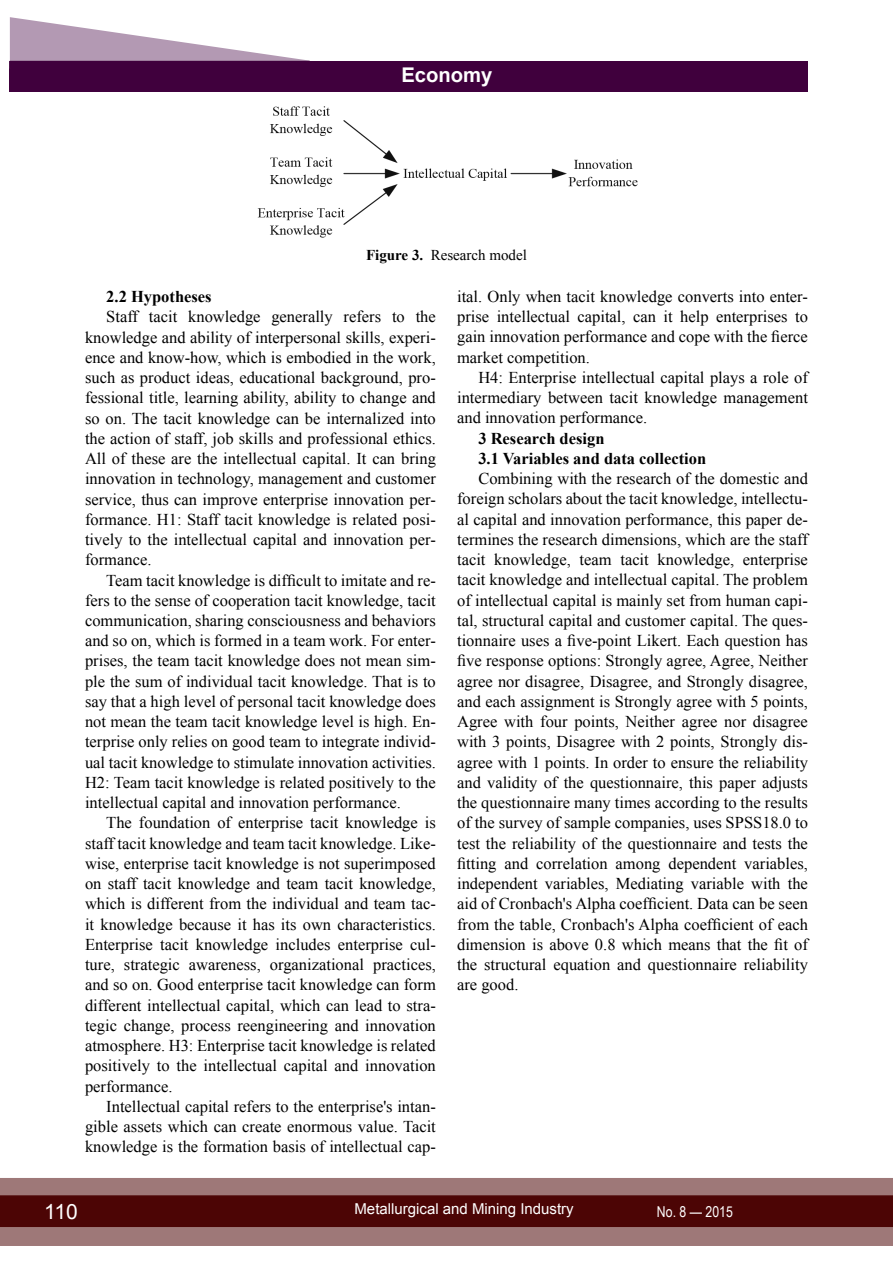
<style>
.page{position:relative;width:893px;height:1263px;background:#fff}
.page>*{position:absolute;margin:0;border:0;box-sizing:border-box;transform-origin:0 0}
.t1{font:21px "Arial";color:#fff}
.t2{font:700 20.25px "Arial";color:#fff}
.t3{font:16.5px/20.2px "Times New Roman";color:#000;text-align:justify}
.t4{font:700 16.5px/20.2px "Times New Roman";color:#000}
.t5{font:15px "Arial";color:#fff}
.t6{font:15px "Times New Roman";color:#000}
.t7{font:15px "Arial Narrow";color:#fff}
.s1{font-weight:700}
</style>
<div class="page">
<div style="left:0;top:1178px;width:893px;height:68px;background:#9e7878"></div>
<div style="left:0;top:1195px;width:893px;height:32px;background:#4c0505;border:2px solid #4c0505"></div>
<div style="left:10px;top:61px;width:798px;height:30px;background:#40003d"></div>
<svg style="left:10px;top:17px;width:300px;height:44px"></svg>
<img style="left:257px;top:106px;width:381px;height:132px">
<p class="t2" style="left:401px;top:61px;width:93px">Economy</p>
<p class="t6" style="left:366px;top:244px;width:162px"><span class="s1">Figure 3.</span> Research model</p>
<p class="t4" style="left:106px;top:286px;width:107px">2.2 Hypotheses</p>
<p class="t3" style="left:85px;top:306px;width:352px;text-indent:21px">Staff tacit knowledge generally refers to the knowledge and ability of interpersonal skills, experi&shy;ence and know-how, which is embodied in the work, such as product ideas, educational background, pro&shy;fessional title, learning ability, ability to change and so on. The tacit knowledge can be internalized into the action of staff, job skills and professional ethics.<br>All of these are the intellectual capital. It can bring innovation in technology, management and customer service, thus can improve enterprise innovation per&shy;formance. H1: Staff tacit knowledge is related posi&shy;tively to the intellectual capital and innovation per&shy;formance.</p>
<p class="t3" style="left:85px;top:570px;width:352px;text-indent:21px">Team tacit knowledge is difficult to imitate and re&shy;fers to the sense of cooperation tacit knowledge, tacit communication, sharing consciousness and behaviors and so on, which is formed in a team work. For enter&shy;prises, the team tacit knowledge does not mean sim&shy;ple the sum of individual tacit knowledge. That is to say that a high level of personal tacit knowledge does not mean the team tacit knowledge level is high. En&shy;terprise only relies on good team to integrate individ&shy;ual tacit knowledge to stimulate innovation activities.<br>H2: Team tacit knowledge is related positively to the intellectual capital and innovation performance.</p>
<p class="t3" style="left:85px;top:812px;width:352px;text-indent:21px">The foundation of enterprise tacit knowledge is staff tacit knowledge and team tacit knowledge. Like&shy;wise, enterprise tacit knowledge is not superimposed on staff tacit knowledge and team tacit knowledge, which is different from the individual and team tac&shy;it knowledge because it has its own characteristics.<br>Enterprise tacit knowledge includes enterprise cul&shy;ture, strategic awareness, organizational practices, and so on. Good enterprise tacit knowledge can form different intellectual capital, which can lead to stra&shy;tegic change, process reengineering and innovation atmosphere. H3: Enterprise tacit knowledge is related positively to the intellectual capital and innovation performance.</p>
<p class="t3" style="left:85px;top:1096px;width:352px;text-indent:21px">Intellectual capital refers to the enterprise's intan&shy;gible assets which can create enormous value. Tacit knowledge is the formation basis of intellectual cap-</p>
<p class="t3" style="left:457px;top:286px;width:352px">ital. Only when tacit knowledge converts into enter&shy;prise intellectual capital, can it help enterprises to gain innovation performance and cope with the fierce market competition.</p>
<p class="t3" style="left:457px;top:367px;width:352px;text-indent:21px">H4: Enterprise intellectual capital plays a role of intermediary between tacit knowledge management and innovation performance.</p>
<p class="t4" style="left:478px;top:427px;width:229px">3 Research design<br>3.1 Variables and data collection</p>
<p class="t3" style="left:457px;top:468px;width:352px;text-indent:21px">Combining with the research of the domestic and foreign scholars about the tacit knowledge, intellectu&shy;al capital and innovation performance, this paper de&shy;termines the research dimensions, which are the staff tacit knowledge, team tacit knowledge, enterprise tacit knowledge and intellectual capital. The problem of intellectual capital is mainly set from human capi&shy;tal, structural capital and customer capital. The ques&shy;tionnaire uses a five-point Likert. Each question has five response options: Strongly agree, Agree, Neither agree nor disagree, Disagree, and Strongly disagree, and each assignment is Strongly agree with 5 points, Agree with four points, Neither agree nor disagree with 3 points, Disagree with 2 points, Strongly dis&shy;agree with 1 points. In order to ensure the reliability and validity of the questionnaire, this paper adjusts the questionnaire many times according to the results of the survey of sample companies, uses SPSS18.0 to test the reliability of the questionnaire and tests the fitting and correlation among dependent variables, independent variables, Mediating variable with the aid of Cronbach's Alpha coefficient. Data can be seen from the table, Cronbach's Alpha coefficient of each dimension is above 0.8 which means that the fit of the structural equation and questionnaire reliability are good.</p>
<p class="t1" style="left:44px;top:1197px;width:35px">110</p>
<p class="t5" style="left:354px;top:1199px;width:221px">Metallurgical and Mining Industry</p>
<p class="t7" style="left:657px;top:1201px;width:77px">No. 8 — 2015</p>
</div>
